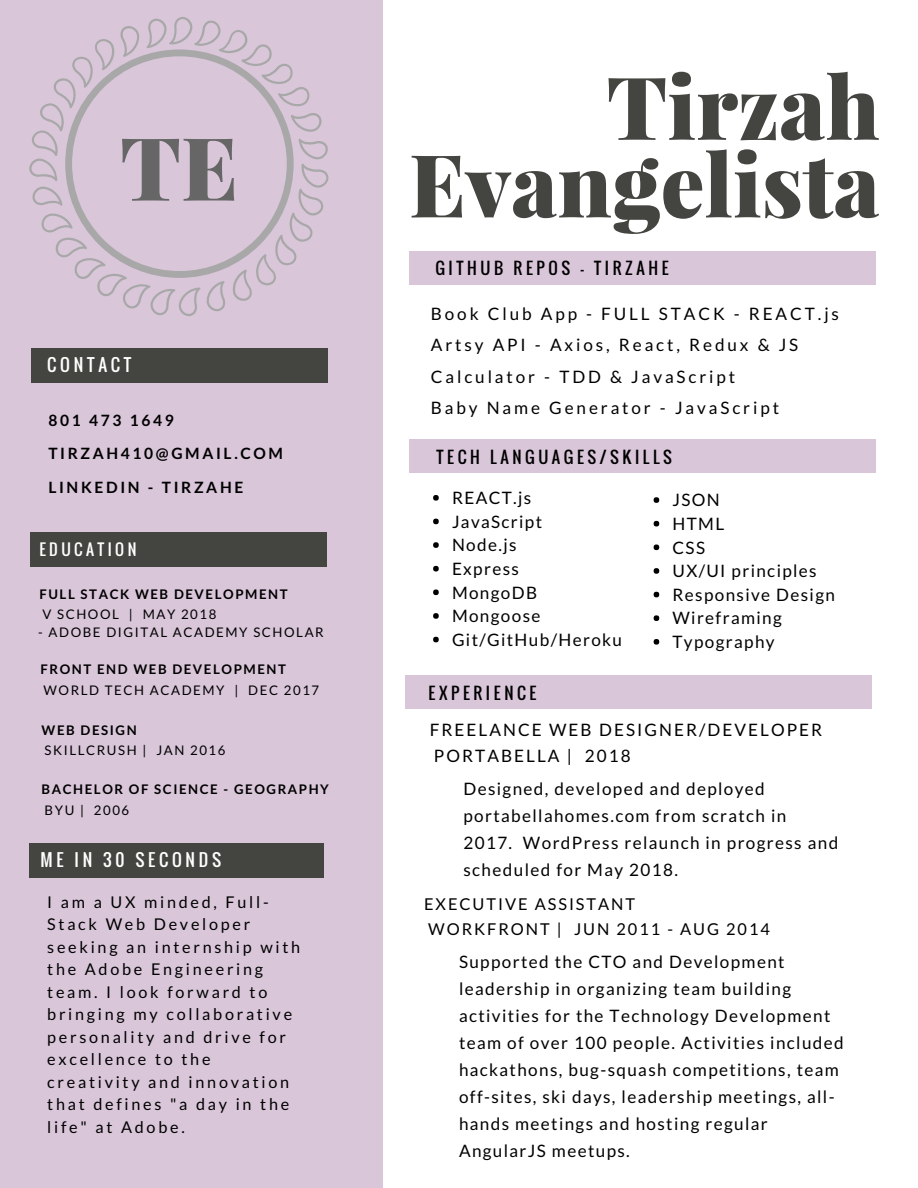
<style>
.page{position:relative;width:918px;height:1188px;background:#fff}
.page>*{position:absolute;margin:0;border:0;box-sizing:border-box;transform-origin:0 0}
.t1{font:900 87.45px "Playfair Display";color:#666}
.t2{font:900 87.15px/77.7px "Playfair Display";color:#444440;text-align:right}
.t3{font:17.1px/23.7px "Lato";letter-spacing:.08em;color:#000}
.t4{font:17.1px/31.5px "Lato";letter-spacing:.17em;color:#000}
.t5{font:17.1px "Lato";letter-spacing:.12em;color:#000}
.t6{font:17.1px "Oswald";letter-spacing:.22em;color:#fff}
.t7{font:16.95px "Oswald";letter-spacing:.22em;color:#fff}
.t8{font:16.35px "Oswald";letter-spacing:.22em;color:#000}
.t9{font:16.35px "Lato";letter-spacing:.12em;color:#000}
.t10{font:16.2px/22.5px "Lato";letter-spacing:.17em;color:#000}
.t11{font:700 15.6px/33.8px "Lato";letter-spacing:.17em;color:#000}
.t12{font:15.6px "Oswald";letter-spacing:.22em;color:#fff}
.t13{font:13.2px "Lato";letter-spacing:.12em;color:#000}
.t14{font:700 13.2px "Lato";letter-spacing:.12em;color:#000}
</style>
<div class="page">
<div style="left:0;top:0;width:382px;height:1188px;background:#d9c6d9"></div>
<svg style="left:29px;top:17px;width:300px;height:366px"></svg>
<svg style="left:65px;top:50px;width:229px;height:228px"></svg>
<div style="left:29px;top:843px;width:295px;height:35px;background:#444440"></div>
<div style="left:32px;top:348px;width:296px;height:35px;background:#444440"></div>
<div style="left:410px;top:251px;width:466px;height:34px;background:#d9c6d9"></div>
<div style="left:410px;top:439px;width:466px;height:34px;background:#d9c6d9"></div>
<div style="left:405px;top:675px;width:467px;height:34px;background:#d9c6d9"></div>
<svg style="left:433px;top:495px;width:6px;height:6px"></svg>
<svg style="left:433px;top:519px;width:6px;height:5px"></svg>
<svg style="left:433px;top:542px;width:6px;height:6px"></svg>
<svg style="left:433px;top:566px;width:6px;height:6px"></svg>
<svg style="left:433px;top:590px;width:6px;height:5px"></svg>
<svg style="left:433px;top:613px;width:6px;height:6px"></svg>
<svg style="left:433px;top:637px;width:6px;height:5px"></svg>
<svg style="left:654px;top:497px;width:5px;height:6px"></svg>
<svg style="left:654px;top:521px;width:5px;height:5px"></svg>
<svg style="left:654px;top:544px;width:5px;height:6px"></svg>
<svg style="left:654px;top:568px;width:5px;height:6px"></svg>
<svg style="left:654px;top:592px;width:5px;height:5px"></svg>
<svg style="left:654px;top:615px;width:5px;height:6px"></svg>
<svg style="left:654px;top:639px;width:5px;height:6px"></svg>
<div style="left:30px;top:532px;width:297px;height:35px;background:#444440"></div>
<h1 class="t1" style="left:120px;top:106px;width:119px">TE</h1>
<p class="t6" style="left:47px;top:352px;width:86px">CONTACT</p>
<p class="t11" style="left:48px;top:403px;width:236px">801 473 1649<br>TIRZAH410@GMAIL.COM<br>LINKEDIN - TIRZAHE</p>
<p class="t12" style="left:39px;top:537px;width:99px">EDUCATION</p>
<p class="t14" style="left:39px;top:585px;width:250px">FULL STACK WEB DEVELOPMENT</p>
<p class="t13" style="left:42px;top:606px;width:176px">V SCHOOL | MAY 2018</p>
<p class="t13" style="left:38px;top:624px;width:287px">- ADOBE DIGITAL ACADEMY SCHOLAR</p>
<p class="t14" style="left:40px;top:661px;width:247px">FRONT END WEB DEVELOPMENT</p>
<p class="t13" style="left:44px;top:682px;width:277px">WORLD TECH ACADEMY | DEC 2017</p>
<p class="t14" style="left:42px;top:722px;width:97px">WEB DESIGN</p>
<p class="t13" style="left:45px;top:742px;width:182px">SKILLCRUSH | JAN 2016</p>
<p class="t14" style="left:42px;top:781px;width:289px">BACHELOR OF SCIENCE - GEOGRAPHY</p>
<p class="t13" style="left:45px;top:801px;width:86px">BYU | 2006</p>
<p class="t7" style="left:40px;top:847px;width:182px">ME IN 30 SECONDS</p>
<p class="t10" style="left:47px;top:890px;width:254px">I am a UX minded, Full-<br>Stack Web Developer seeking an internship with the Adobe Engineering team. I look forward to bringing my collaborative personality and drive for excellence to the creativity and innovation that defines "a day in the life" at Adobe.</p>
<h2 class="t2" style="left:409px;top:65px;width:472px">Tirzah<br>Evangelista</h2>
<p class="t8" style="left:435px;top:255px;width:235px">GITHUB REPOS - TIRZAHE</p>
<p class="t4" style="left:431px;top:297px;width:410px">Book Club App - FULL STACK - REACT.js Artsy API - Axios, React, Redux &amp; JS Calculator - TDD &amp; JavaScript<br>Baby Name Generator - JavaScript</p>
<p class="t8" style="left:436px;top:444px;width:237px">TECH LANGUAGES/SKILLS</p>
<p class="t3" style="left:452px;top:486px;width:172px">REACT.js<br>JavaScript<br>Node.js<br>Express<br>MongoDB<br>Mongoose<br>Git/GitHub/Heroku</p>
<p class="t3" style="left:673px;top:488px;width:164px">JSON<br>HTML<br>CSS<br>UX/UI principles<br>Responsive Design<br>Wireframing<br>Typography</p>
<p class="t8" style="left:429px;top:680px;width:109px">EXPERIENCE</p>
<p class="t5" style="left:430px;top:719px;width:394px">FREELANCE WEB DESIGNER/DEVELOPER</p>
<p class="t5" style="left:434px;top:745px;width:198px">PORTABELLA | 2018</p>
<p class="t3" style="left:464px;top:775px;width:376px;line-height:27px">Designed, developed and deployed portabellahomes.com from scratch in 2017. WordPress relaunch in progress and scheduled for May 2018.</p>
<p class="t9" style="left:424px;top:894px;width:213px">EXECUTIVE ASSISTANT</p>
<p class="t9" style="left:428px;top:919px;width:343px">WORKFRONT | JUN 2011 - AUG 2014</p>
<p class="t3" style="left:459px;top:948px;width:386px;line-height:27px">Supported the CTO and Development leadership in organizing team building activities for the Technology Development team of over 100 people. Activities included hackathons, bug-squash competitions, team off-sites, ski days, leadership meetings, all&shy;hands meetings and hosting regular AngularJS meetups.</p>
</div>
